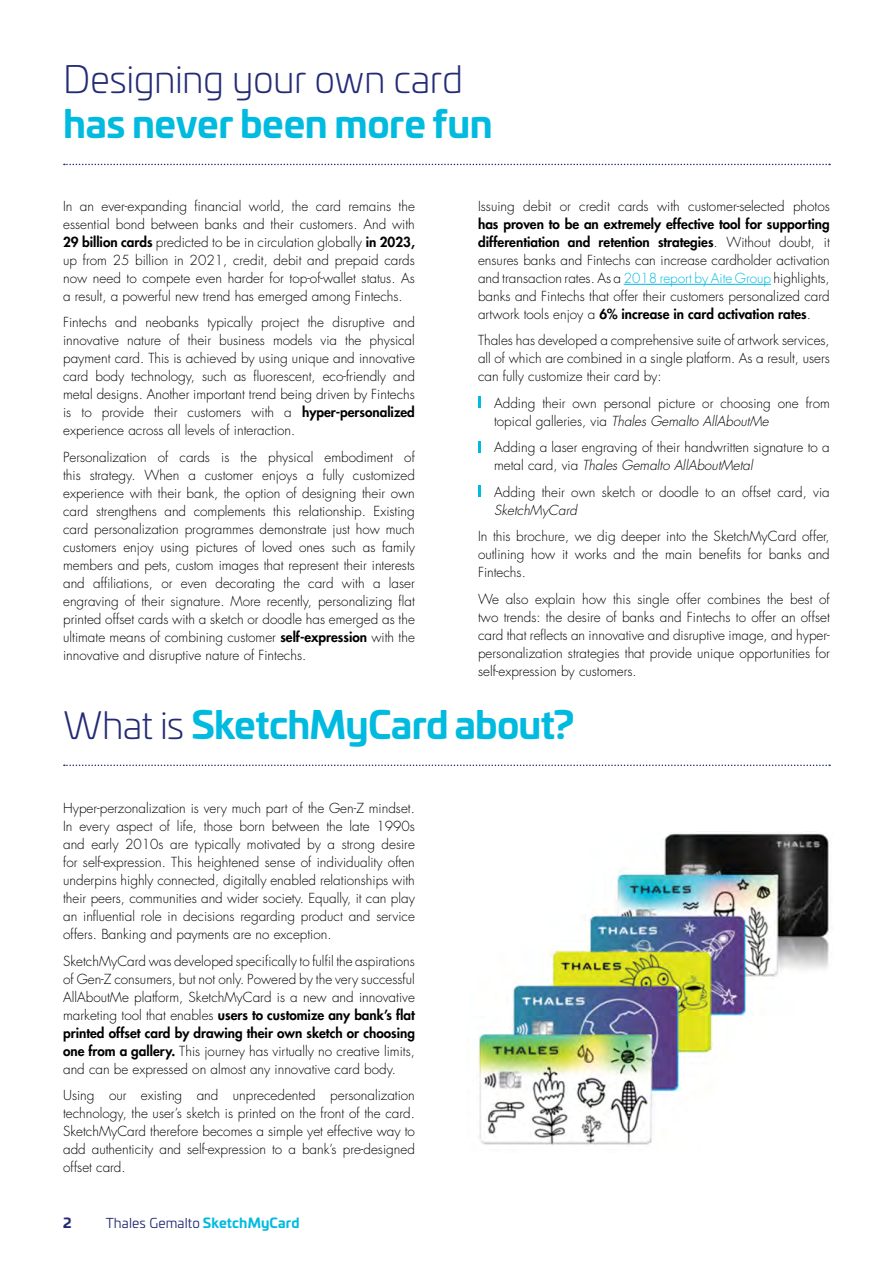
<style>
.page{position:relative;width:893px;height:1263px;background:#fff}
.page>*{position:absolute;margin:0;border:0;box-sizing:border-box;transform-origin:0 0}
.t1{font:700 37.5px "Univia Pro";letter-spacing:-.01em;color:#00bbdf}
.t2{font:300 37.5px "Univia Pro";letter-spacing:-.015em;color:#242b75}
.t3{font:300 13.5px/18px "Futura LT";color:#000;text-align:justify}
.t4{font:13.5px "Univia Pro";letter-spacing:.01em;color:#242b75}
.t5{font:italic 300 13.5px "Futura LT";color:#000}
.t6{font:700 13.5px "Univia Pro";color:#242b75}
.s1{font-weight:800}
.s2{color:#00bbdf}
.s3{font-style:italic}
.s4{font-weight:300;color:#242b75}
.s5{font-weight:700;color:#00bbdf}
</style>
<div class="page">
<hr style="left:624px;top:284px;width:147px;height:1px;background:#00bbdf">
<svg style="left:478px;top:396px;width:3px;height:12px"></svg>
<svg style="left:478px;top:441px;width:3px;height:12px"></svg>
<svg style="left:478px;top:485px;width:3px;height:12px"></svg>
<svg style="left:64px;top:164px;width:766px;height:1px"></svg>
<svg style="left:64px;top:764px;width:766px;height:2px"></svg>
<img style="left:467px;top:833px;width:362px;height:312px">
<h1 class="t2" style="left:63px;top:53px;width:401px">Designing your own card</h1>
<h1 class="t1" style="left:63px;top:94px;width:431px">has never been more fun</h1>
<p class="t3" style="left:63px;top:197px;width:353px">In an ever-expanding financial world, the card remains the essential bond between banks and their customers. And with <span class="s1">29 billion cards</span> predicted to be in circulation globally <span class="s1">in 2023, </span>up from 25 billion in 2021, credit, debit and prepaid cards now need to compete even harder for top-of-wallet status. As a result, a powerful new trend has emerged among Fintechs.</p>
<p class="t3" style="left:63px;top:314px;width:353px">Fintechs and neobanks typically project the disruptive and innovative nature of their business models via the physical payment card. This is achieved by using unique and innovative card body technology, such as fluorescent, eco-friendly and metal designs. Another important trend being driven by Fintechs is to provide their customers with a <span class="s1">hyper-personalized </span>experience across all levels of interaction.</p>
<p class="t3" style="left:63px;top:448px;width:353px">Personalization of cards is the physical embodiment of this strategy. When a customer enjoys a fully customized experience with their bank, the option of designing their own card strengthens and complements this relationship. Existing card personalization programmes demonstrate just how much customers enjoy using pictures of loved ones such as family members and pets, custom images that represent their interests and affiliations, or even decorating the card with a laser engraving of their signature. More recently, personalizing flat printed offset cards with a sketch or doodle has emerged as the ultimate means of combining customer <span class="s1">self-expression</span> with the innovative and disruptive nature of Fintechs.</p>
<p class="t3" style="left:478px;top:197px;width:353px">Issuing debit or credit cards with customer-selected photos</p>
<p class="t3" style="left:478px;top:215px;width:353px"><span class="s1">has proven to be an extremely effective tool for supporting differentiation and retention strategies</span>. Without doubt, it ensures banks and Fintechs can increase cardholder activation and transaction rates. As a <span class="s2">2018 report by Aite Group</span> highlights, banks and Fintechs that offer their customers personalized card artwork tools enjoy a <span class="s1">6% increase in card activation rates</span>.</p>
<p class="t3" style="left:478px;top:332px;width:353px">Thales has developed a comprehensive suite of artwork services, all of which are combined in a single platform. As a result, users can fully customize their card by:</p>
<p class="t3" style="left:494px;top:394px;width:337px">Adding their own personal picture or choosing one from topical galleries, via <span class="s3">Thales Gemalto AllAboutMe</span></p>
<p class="t3" style="left:494px;top:439px;width:337px">Adding a laser engraving of their handwritten signature to a metal card, via <span class="s3">Thales Gemalto AllAboutMetal</span></p>
<p class="t3" style="left:494px;top:483px;width:337px">Adding their own sketch or doodle to an offset card, via</p>
<p class="t5" style="left:494px;top:501px;width:85px">SketchMyCard</p>
<p class="t3" style="left:478px;top:528px;width:353px">In this brochure, we dig deeper into the SketchMyCard offer, outlining how it works and the main benefits for banks and Fintechs.</p>
<p class="t3" style="left:478px;top:590px;width:353px">We also explain how this single offer combines the best of two trends: the desire of banks and Fintechs to offer an offset card that reflects an innovative and disruptive image, and hyper&shy;personalization strategies that provide unique opportunities for self-expression by customers.</p>
<h1 class="t1" style="left:63px;top:695px;width:513px"><span class="s4">What is</span> SketchMyCard about?</h1>
<p class="t3" style="left:63px;top:800px;width:353px">Hyper-perzonalization is very much part of the Gen-Z mindset.<br>In every aspect of life, those born between the late 1990s and early 2010s are typically motivated by a strong desire for self-expression. This heightened sense of individuality often underpins highly connected, digitally enabled relationships with their peers, communities and wider society. Equally, it can play an influential role in decisions regarding product and service offers. Banking and payments are no exception.</p>
<p class="t3" style="left:63px;top:952px;width:353px">SketchMyCard was developed specifically to fulfil the aspirations of Gen-Z consumers, but not only. Powered by the very successful AllAboutMe platform, SketchMyCard is a new and innovative marketing tool that enables <span class="s1">users to customize any bank’s flat printed offset card by drawing their own sketch or choosing one from a gallery.</span> This journey has virtually no creative limits, and can be expressed on almost any innovative card body.</p>
<p class="t3" style="left:63px;top:1087px;width:353px">Using our existing and unprecedented personalization technology, the user’s sketch is printed on the front of the card.<br>SketchMyCard therefore becomes a simple yet effective way to add authenticity and self-expression to a bank’s pre-designed offset card.</p>
<p class="t6" style="left:63px;top:1212px;width:10px">2</p>
<p class="t4" style="left:106px;top:1213px;width:195px">Thales Gemalto <span class="s5">SketchMyCard</span></p>
</div>
